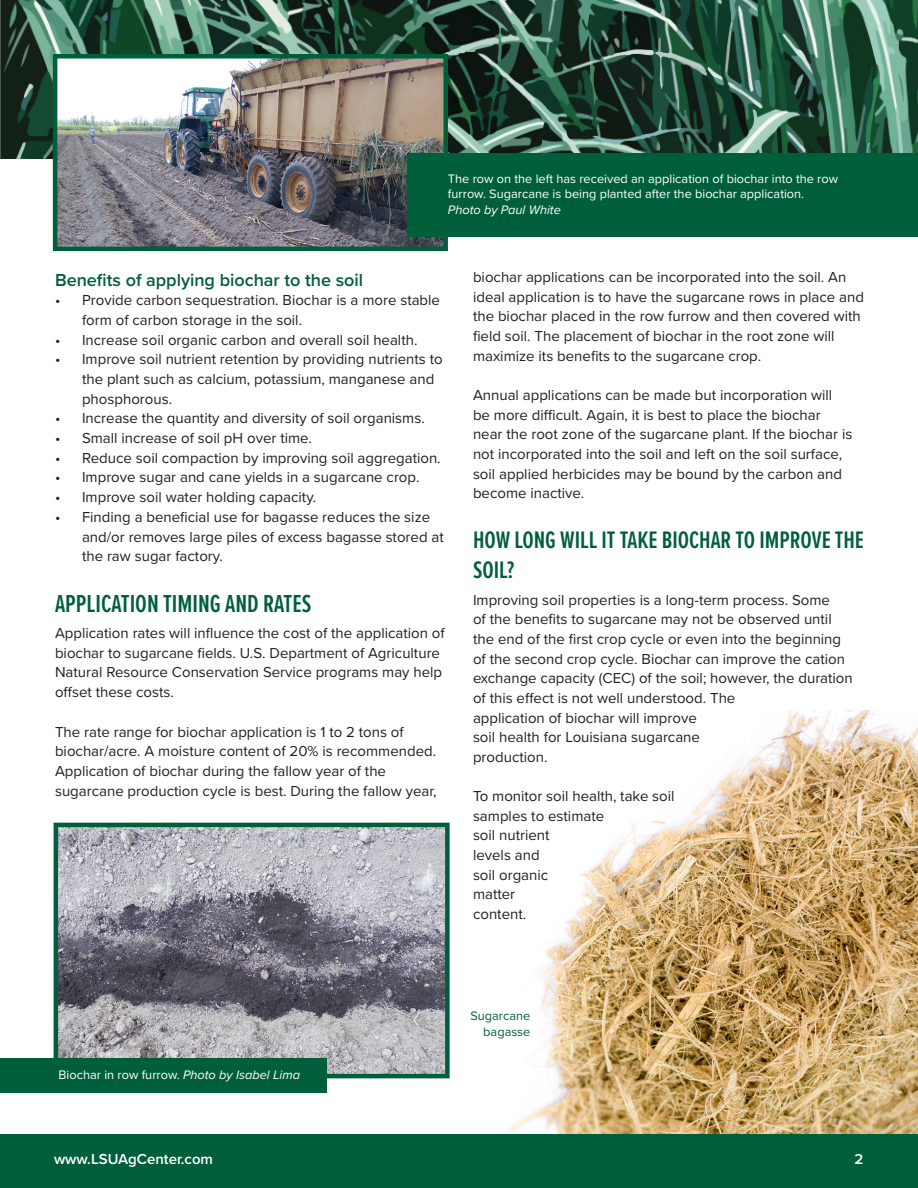
<style>
.page{position:relative;width:918px;height:1188px;background:#fff}
.page>*{position:absolute;margin:0;border:0;box-sizing:border-box;transform-origin:0 0}
.Subhead{font:600 25.5px "Proxima Nova Ex Cn";color:#005f3b}
.Subhead-2{font:600 24.75px/30.8px "Proxima Nova Ex Cn";color:#005f3b}
.Body{font:600 18px "Proxima Nova";color:#005f3b}
.Body-2{font:15px/19.6px "Proxima Nova";color:#231f20}
.t1{font:600 15px "Proxima Nova";color:#fff}
.Photo_Cap{font:12.75px/15.3px "Proxima Nova";color:#fff}
.Photo_Cap-2{font:12.75px/15.3px "Proxima Nova";color:#005f3b;text-align:right}
.Photo_Cap-3{font:italic 12.75px "Proxima Nova";color:#fff}
.s1{font-style:italic}
</style>
<div class="page">
<div style="left:0;top:1134px;width:918px;height:54px;background:#005f3b"></div>
<img style="left:509px;top:711px;width:409px;height:423px">
<img style="left:0;top:0;width:918px;height:159px">
<img style="left:58px;top:59px;width:385px;height:187px">
<div style="left:53px;top:54px;width:395px;height:197px;border:4px solid #005f3b"></div>
<div style="left:408px;top:153px;width:510px;height:84px;background:#005f3b"></div>
<img style="left:59px;top:828px;width:386px;height:245px">
<div style="left:54px;top:823px;width:396px;height:255px;border:4px solid #005f3b"></div>
<div style="left:0;top:1058px;width:327px;height:34px;background:#005f3b"></div>
<p class="Photo_Cap" style="left:448px;top:171px;width:392px">The row on the left has received an application of biochar into the row furrow. Sugarcane is being planted after the biochar application.</p>
<p class="Photo_Cap-3" style="left:448px;top:200px;width:114px">Photo by Paul White</p>
<p class="Body" style="left:55px;top:266px;width:310px">Benefits of applying biochar to the soil</p>
<p class="Body-2" style="left:82px;top:290px;width:360px;text-indent:-27px">• Provide carbon sequestration. Biochar is a more stable form of carbon storage in the soil.</p>
<p class="Body-2" style="left:55px;top:329px;width:364px">• Increase soil organic carbon and overall soil health.</p>
<p class="Body-2" style="left:82px;top:349px;width:362px;text-indent:-27px">• Improve soil nutrient retention by providing nutrients to the plant such as calcium, potassium, manganese and phosphorous.</p>
<p class="Body-2" style="left:55px;top:408px;width:371px">• Increase the quantity and diversity of soil organisms.</p>
<p class="Body-2" style="left:55px;top:428px;width:259px">• Small increase of soil pH over time.</p>
<p class="Body-2" style="left:55px;top:447px;width:387px">• Reduce soil compaction by improving soil aggregation.</p>
<p class="Body-2" style="left:55px;top:467px;width:366px">• Improve sugar and cane yields in a sugarcane crop.</p>
<p class="Body-2" style="left:55px;top:487px;width:263px">• Improve soil water holding capacity.</p>
<p class="Body-2" style="left:82px;top:506px;width:363px;text-indent:-27px">• Finding a beneficial use for bagasse reduces the size and/or removes large piles of excess bagasse stored at the raw sugar factory.</p>
<p class="Subhead" style="left:55px;top:585px;width:258px">APPLICATION TIMING AND RATES</p>
<p class="Body-2" style="left:55px;top:623px;width:391px">Application rates will influence the cost of the application of biochar to sugarcane fields. U.S. Department of Agriculture Natural Resource Conservation Service programs may help offset these costs.</p>
<p class="Body-2" style="left:55px;top:721px;width:383px">The rate range for biochar application is 1 to 2 tons of biochar/acre. A moisture content of 20% is recommended.</p>
<p class="Body-2" style="left:55px;top:760px;width:383px">Application of biochar during the fallow year of the sugarcane production cycle is best. During the fallow year,</p>
<p class="Body-2" style="left:473px;top:267px;width:393px">biochar applications can be incorporated into the soil. An ideal application is to have the sugarcane rows in place and the biochar placed in the row furrow and then covered with field soil. The placement of biochar in the root zone will maximize its benefits to the sugarcane crop.</p>
<p class="Body-2" style="left:473px;top:385px;width:381px">Annual applications can be made but incorporation will be more difficult. Again, it is best to place the biochar near the root zone of the sugarcane plant. If the biochar is not incorporated into the soil and left on the soil surface, soil applied herbicides may be bound by the carbon and become inactive.</p>
<p class="Subhead-2" style="left:473px;top:523px;width:393px">HOW LONG WILL IT TAKE BIOCHAR TO IMPROVE THE<br>SOIL?</p>
<p class="Body-2" style="left:473px;top:589px;width:381px">Improving soil properties is a long-term process. Some<br>of the benefits to sugarcane may not be observed until the end of the first crop cycle or even into the beginning of the second crop cycle. Biochar can improve the cation exchange capacity (CEC) of the soil; however, the duration of this effect is not well understood. The<br>application of biochar will improve<br>soil health for Louisiana sugarcane<br>production.</p>
<p class="Body-2" style="left:473px;top:786px;width:203px">To monitor soil health, take soil samples to estimate<br>soil nutrient<br>levels and<br>soil organic<br>matter<br>content.</p>
<p class="Photo_Cap" style="left:59px;top:1067px;width:243px">Biochar in row furrow. <span class="s1">Photo by Isabel Lima</span></p>
<p class="Photo_Cap-2" style="left:470px;top:1008px;width:61px">Sugarcane bagasse</p>
<p class="t1" style="left:54px;top:1148px;width:161px">www.LSUAgCenter.com</p>
<p class="t1" style="left:855px;top:1148px;width:10px">2</p>
</div>
